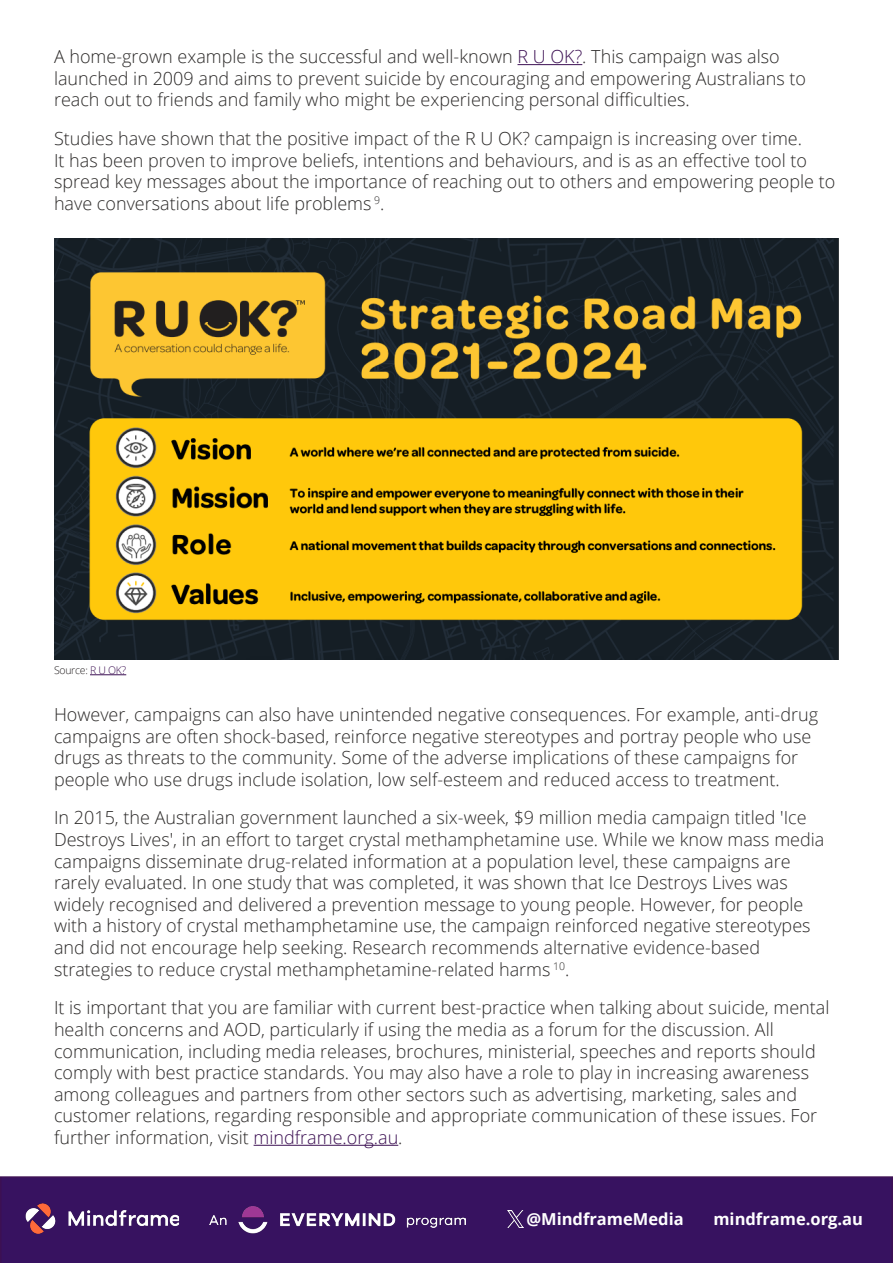
<style>
.page{position:relative;width:893px;height:1263px;background:#fff}
.page>*{position:absolute;margin:0;border:0;box-sizing:border-box;transform-origin:0 0}
.t1{font:300 18px/21.6px "Open Sans";color:#2c2a29}
.t2{font:700 16.5px "Open Sans";color:#fff}
.Table_body{font:300 10.5px "Open Sans";letter-spacing:-.025em;color:#231f20}
.s1{color:#3c1053}
</style>
<div class="page">
<hr style="left:517px;top:64px;width:65px;height:1px;background:#3c1053">
<hr style="left:254px;top:1145px;width:144px;height:1px;background:#3c1053">
<img style="left:54px;top:239px;width:785px;height:421px">
<hr style="left:90px;top:674px;width:36px;height:1px;background:#3c1053">
<div style="left:0;top:1176px;width:893px;height:87px;background:#371260"></div>
<img style="left:25px;top:1203px;width:153px;height:30px">
<div style="left:23px;top:1199px;width:157px;height:39px;border:1px solid #371260"></div>
<div style="left:713px;top:1208px;width:150px;height:25px;background:#371260"></div>
<img style="left:210px;top:1205px;width:256px;height:28px">
<div style="left:526px;top:1208px;width:163px;height:28px;background:#371260"></div>
<img style="left:508px;top:1211px;width:16px;height:16px">
<h2 class="t1" style="left:54px;top:45px;width:754px">A home-grown example is the successful and well-known <span class="s1">R U OK?</span>. This campaign was also launched in 2009 and aims to prevent suicide by encouraging and empowering Australians to reach out to friends and family who might be experiencing personal difficulties.</h2>
<h2 class="t1" style="left:54px;top:127px;width:783px">Studies have shown that the positive impact of the R U OK? campaign is increasing over time.<br>It has been proven to improve beliefs, intentions and behaviours, and is as an effective tool to spread key messages about the importance of reaching out to others and empowering people to have conversations about life problems <sup>9</sup>.</h2>
<p class="Table_body" style="left:54px;top:663px;width:74px">Source: <span class="s1">R U OK?</span></p>
<h2 class="t1" style="left:54px;top:703px;width:766px">However, campaigns can also have unintended negative consequences. For example, anti-drug campaigns are often shock-based, reinforce negative stereotypes and portray people who use drugs as threats to the community. Some of the adverse implications of these campaigns for people who use drugs include isolation, low self-esteem and reduced access to treatment.</h2>
<h2 class="t1" style="left:54px;top:807px;width:772px">In 2015, the Australian government launched a six-week, $9 million media campaign titled 'Ice Destroys Lives', in an effort to target crystal methamphetamine use. While we know mass media campaigns disseminate drug-related information at a population level, these campaigns are rarely evaluated. In one study that was completed, it was shown that Ice Destroys Lives was widely recognised and delivered a prevention message to young people. However, for people with a history of crystal methamphetamine use, the campaign reinforced negative stereotypes and did not encourage help seeking. Research recommends alternative evidence-based strategies to reduce crystal methamphetamine-related harms <sup>10</sup>.</h2>
<h2 class="t1" style="left:54px;top:996px;width:777px">It is important that you are familiar with current best-practice when talking about suicide, mental health concerns and AOD, particularly if using the media as a forum for the discussion. All communication, including media releases, brochures, ministerial, speeches and reports should comply with best practice standards. You may also have a role to play in increasing awareness among colleagues and partners from other sectors such as advertising, marketing, sales and customer relations, regarding responsible and appropriate communication of these issues. For further information, visit <span class="s1">mindframe.org.au</span>.</h2>
<p class="t2" style="left:526px;top:1208px;width:159px">@MindframeMedia</p>
<p class="t2" style="left:713px;top:1208px;width:151px">mindframe.org.au</p>
</div>
